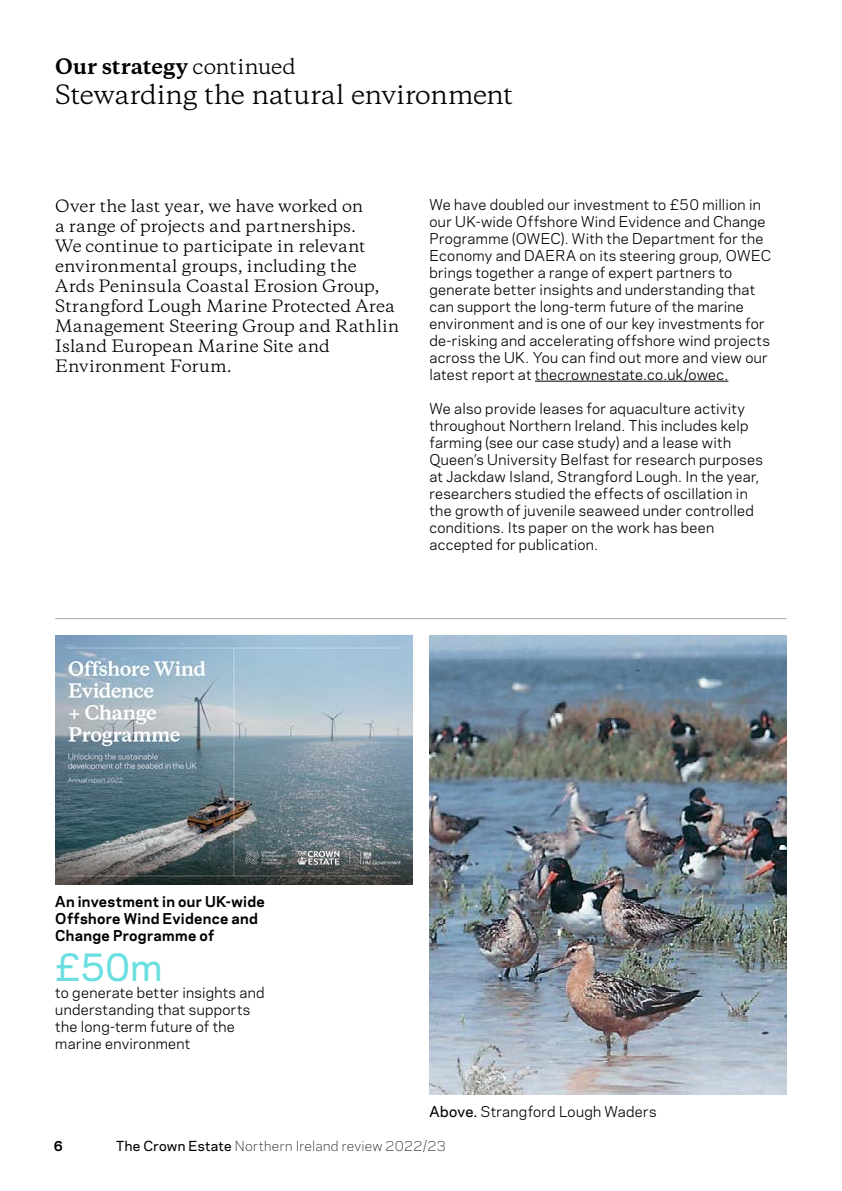
<style>
.page{position:relative;width:842px;height:1191px;background:#fff}
.page>*{position:absolute;margin:0;border:0;box-sizing:border-box;transform-origin:0 0}
.t1{font:500 36px "Galaxie Polaris";color:#6bdfe0}
.t2{font:25px "Galaxie Copernicus";letter-spacing:-.02em;color:#000}
.t3{font:700 20px "Galaxie Copernicus";letter-spacing:.005em;color:#000}
.t4{font:16px/20px "Galaxie Copernicus";color:#000}
.t5{font:14px/17px "Galaxie Polaris";letter-spacing:.02em;color:#000}
.t6{font:700 14px/17px "Galaxie Polaris";letter-spacing:.02em;color:#000}
.t7{font:300 13px "Galaxie Polaris";letter-spacing:.02em;color:#000}
.t8{font:700 13px "Galaxie Polaris";color:#000}
.s1{font-weight:400}
.s2{font-weight:500}
</style>
<div class="page">
<hr style="left:535px;top:381px;width:193px;height:1px;background:#000">
<hr style="left:55px;top:618px;width:732px;height:1px;background:#a6a6a6">
<img style="left:429px;top:635px;width:358px;height:459px">
<img style="left:55px;top:635px;width:357px;height:249px">
<h3 class="t3" style="left:55px;top:53px;width:242px">Our strategy <span class="s1">continued</span></h3>
<h2 class="t2" style="left:55px;top:77px;width:459px">Stewarding the natural environment</h2>
<p class="t4" style="left:55px;top:196px;width:345px">Over the last year, we have worked on<br>a range of projects and partnerships.<br>We continue to participate in relevant environmental groups, including the Ards Peninsula Coastal Erosion Group, Strangford Lough Marine Protected Area Management Steering Group and Rathlin Island European Marine Site and Environment Forum.</p>
<p class="t5" style="left:429px;top:195px;width:343px">We have doubled our investment to £50 million in our UK-wide Offshore Wind Evidence and Change Programme (OWEC). With the Department for the Economy and DAERA on its steering group, OWEC brings together a range of expert partners to generate better insights and understanding that can support the long-term future of the marine environment and is one of our key investments for de-risking and accelerating offshore wind projects across the UK. You can find out more and view our latest report at thecrownestate.co.uk/owec.</p>
<p class="t5" style="left:429px;top:399px;width:335px">We also provide leases for aquaculture activity throughout Northern Ireland. This includes kelp farming (see our case study) and a lease with Queen’s University Belfast for research purposes at Jackdaw Island, Strangford Lough. In the year, researchers studied the effects of oscillation in the growth of juvenile seaweed under controlled conditions. Its paper on the work has been accepted for publication.</p>
<p class="t6" style="left:55px;top:892px;width:211px">An investment in our UK-wide<br>Offshore Wind Evidence and<br>Change Programme of</p>
<h1 class="t1" style="left:55px;top:940px;width:108px">£50m</h1>
<p class="t5" style="left:55px;top:983px;width:211px">to generate better insights and understanding that supports the long-term future of the marine environment</p>
<p class="t5" style="left:429px;top:1102px;width:228px"><span class="s2">Above.</span> Strangford Lough Waders</p>
<p class="t8" style="left:54px;top:1136px;width:11px">6</p>
<p class="t7" style="left:116px;top:1136px;width:331px"><span class="s2">The Crown Estate</span> Northern Ireland review 2022/23</p>
</div>
